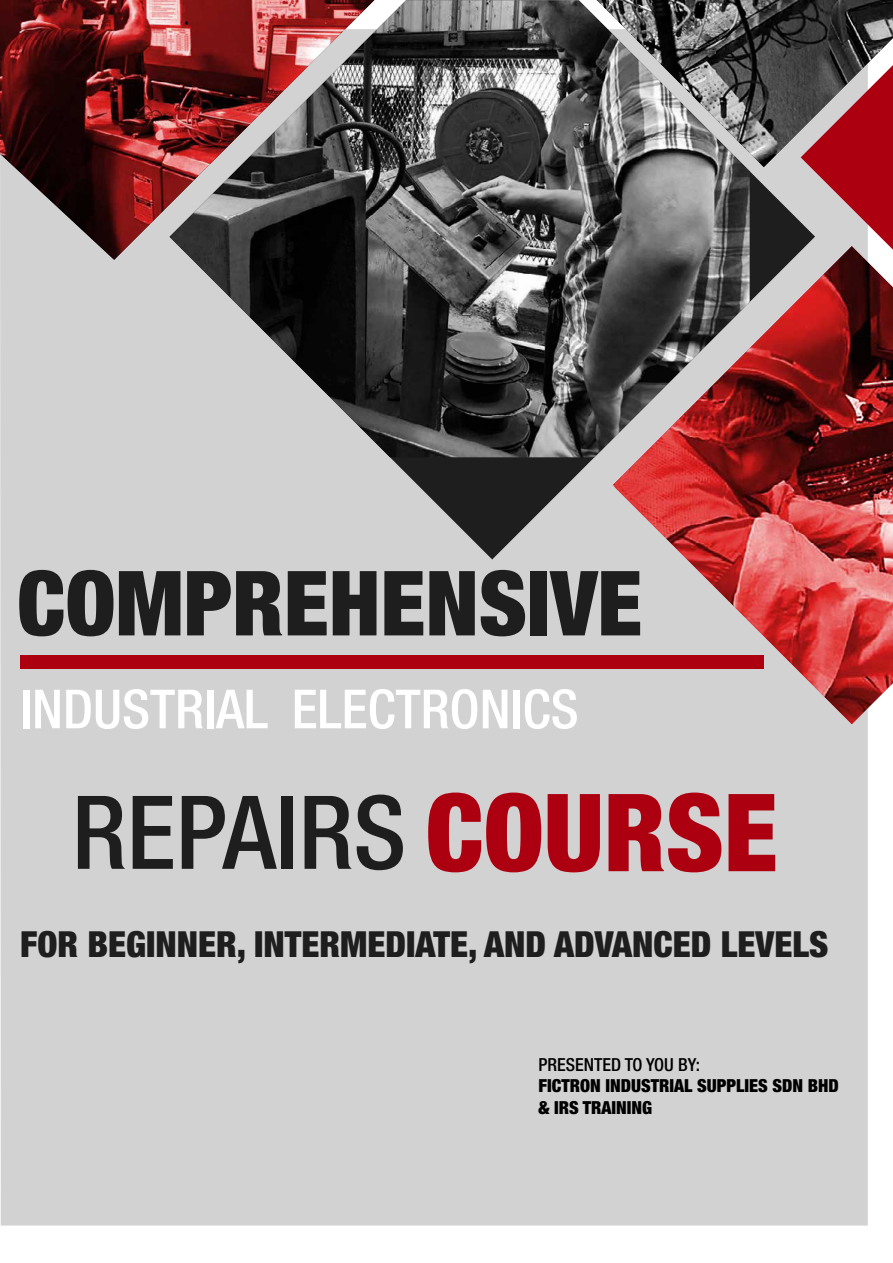
<style>
.page{position:relative;width:893px;height:1263px;background:#fff}
.page>*{position:absolute;margin:0;border:0;box-sizing:border-box;transform-origin:0 0}
.t1{font:900 condensed 108px "Helvetica Neue";color:#ac0011}
.t2{font:500 condensed 102px "Helvetica Neue";color:#1e1e1e}
.t3{font:900 condensed 90px "Helvetica Neue";color:#1e1e1e}
.t4{font:500 condensed 54px "Helvetica Neue";color:#fff}
.t5{font:900 condensed 36px "Helvetica Neue";color:#1e1e1e}
.t6{font:900 condensed 18px/21.6px "Helvetica Neue";color:#000}
.t7{font:500 condensed 18px "Helvetica Neue";color:#000}
</style>
<div class="page">
<div style="left:0;top:260px;width:868px;height:965px;background:#d2d2d2"></div>
<img style="left:0;top:0;width:170px;height:260px">
<img style="left:613px;top:250px;width:280px;height:474px">
<img style="left:815px;top:0;width:78px;height:65px">
<svg style="left:815px;top:65px;width:78px;height:185px;background:#b04f59"></svg>
<svg style="left:170px;top:0;width:645px;height:559px;background:#9e7a7a"></svg>
<img style="left:170px;top:0;width:580px;height:457px">
<div style="left:20px;top:656px;width:744px;height:13px;background:#ac0011"></div>
<h3 class="t3" style="left:17px;top:548px;width:627px">COMPREHENSIVE</h3>
<h3 class="t4" style="left:20px;top:677px;width:560px">INDUSTRIAL ELECTRONICS</h3>
<h2 class="t2" style="left:72px;top:772px;width:336px">REPAIRS</h2>
<h1 class="t1" style="left:426px;top:766px;width:354px">COURSE</h1>
<h3 class="t5" style="left:20px;top:922px;width:810px">FOR BEGINNER, INTERMEDIATE, AND ADVANCED LEVELS</h3>
<p class="t7" style="left:538px;top:1053px;width:163px">PRESENTED TO YOU BY:</p>
<p class="t6" style="left:538px;top:1075px;width:302px">FICTRON INDUSTRIAL SUPPLIES SDN BHD &amp; IRS TRAINING</p>
</div>
